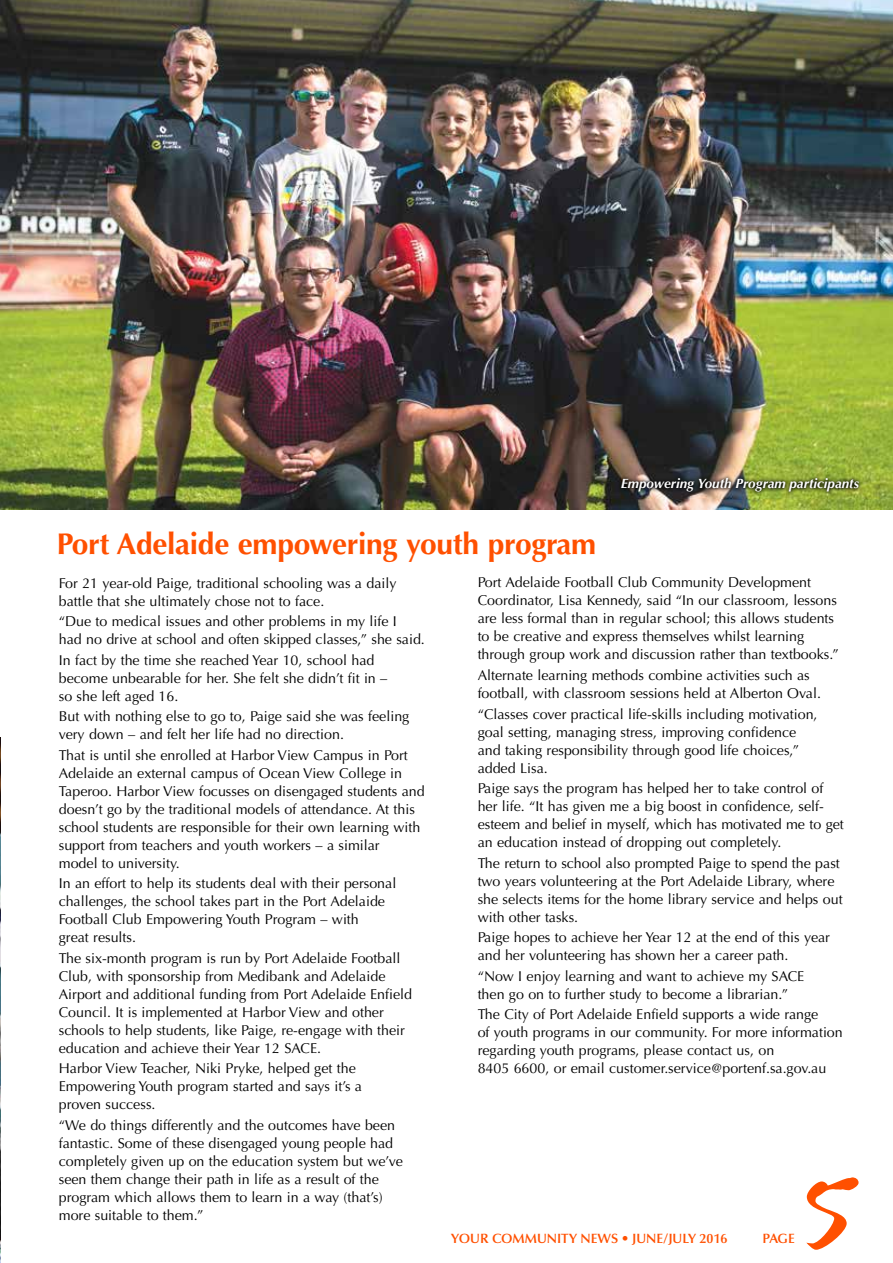
<style>
.page{position:relative;width:893px;height:1263px;background:#fff}
.page>*{position:absolute;margin:0;border:0;box-sizing:border-box;transform-origin:0 0}
.t1{font:120px "Gizmo";color:#ff5000}
.t2{font:700 30px "Optima LT Std";letter-spacing:-.01em;color:#ff5000}
.t3{font:14.25px/18px "Optima LT Std";color:#000}
.t4{font:600 13.5px "Optima LT Std";color:#ff5000}
.t5{font:italic 700 13.5px "Optima LT Std";color:#fff}
</style>
<div class="page">
<img style="left:1px;top:0;width:892px;height:509px">
<img style="left:0;top:737px;width:1px;height:526px">
<img style="left:617px;top:474px;width:246px;height:22px">
<h2 class="t2" style="left:57px;top:527px;width:541px">Port Adelaide empowering youth program</h2>
<p class="t5" style="left:621px;top:476px;width:240px">Empowering Youth Program participants</p>
<p class="t3" style="left:59px;top:574px;width:339px">For 21 year-old Paige, traditional schooling was a daily battle that she ultimately chose not to face.</p>
<p class="t3" style="left:59px;top:612px;width:368px">“Due to medical issues and other problems in my life I<br>had no drive at school and often skipped classes,” she said.</p>
<p class="t3" style="left:59px;top:651px;width:330px">In fact by the time she reached Year 10, school had become unbearable for her. She felt she didn’t fit in – so she left aged 16.</p>
<p class="t3" style="left:59px;top:707px;width:352px">But with nothing else to go to, Paige said she was feeling very down – and felt her life had no direction.</p>
<p class="t3" style="left:59px;top:746px;width:367px">That is until she enrolled at Harbor View Campus in Port Adelaide an external campus of Ocean View College in Taperoo. Harbor View focusses on disengaged students and doesn’t go by the traditional models of attendance. At this school students are responsible for their own learning with support from teachers and youth workers – a similar<br>model to university.</p>
<p class="t3" style="left:59px;top:875px;width:339px">In an effort to help its students deal with their personal challenges, the school takes part in the Port Adelaide Football Club Empowering Youth Program – with<br>great results.</p>
<p class="t3" style="left:59px;top:949px;width:355px">The six-month program is run by Port Adelaide Football Club, with sponsorship from Medibank and Adelaide Airport and additional funding from Port Adelaide Enfield Council. It is implemented at Harbor View and other schools to help students, like Paige, re-engage with their education and achieve their Year 12 SACE.</p>
<p class="t3" style="left:59px;top:1060px;width:305px">Harbor View Teacher, Niki Pryke, helped get the<br>Empowering Youth program started and says it’s a proven success.</p>
<p class="t3" style="left:59px;top:1116px;width:345px">“We do things differently and the outcomes have been fantastic. Some of these disengaged young people had completely given up on the education system but we’ve seen them change their path in life as a result of the program which allows them to learn in a way (that’s) more suitable to them.”</p>
<p class="t3" style="left:478px;top:574px;width:363px">Port Adelaide Football Club Community Development Coordinator, Lisa Kennedy, said “In our classroom, lessons are less formal than in regular school; this allows students to be creative and express themselves whilst learning through group work and discussion rather than textbooks.”</p>
<p class="t3" style="left:478px;top:666px;width:345px">Alternate learning methods combine activities such as football, with classroom sessions held at Alberton Oval.</p>
<p class="t3" style="left:478px;top:705px;width:341px">“Classes cover practical life-skills including motivation, goal setting, managing stress, improving confidence and taking responsibility through good life choices,” added Lisa.</p>
<p class="t3" style="left:478px;top:779px;width:368px">Paige says the program has helped her to take control of her life. “It has given me a big boost in confidence, self&shy;esteem and belief in myself, which has motivated me to get an education instead of dropping out completely.</p>
<p class="t3" style="left:478px;top:854px;width:366px">The return to school also prompted Paige to spend the past two years volunteering at the Port Adelaide Library, where she selects items for the home library service and helps out with other tasks.</p>
<p class="t3" style="left:478px;top:928px;width:354px">Paige hopes to achieve her Year 12 at the end of this year and her volunteering has shown her a career path.</p>
<p class="t3" style="left:478px;top:967px;width:328px">“Now I enjoy learning and want to achieve my SACE then go on to further study to become a librarian.”</p>
<p class="t3" style="left:478px;top:1006px;width:367px">The City of Port Adelaide Enfield supports a wide range<br>of youth programs in our community. For more information regarding youth programs, please contact us, on<br>8405 6600, or email customer.service@portenf.sa.gov.au</p>
<p class="t4" style="left:451px;top:1231px;width:278px">YOUR COMMUNITY NEWS • JUNE/JULY 2016</p>
<p class="t4" style="left:763px;top:1231px;width:34px">PAGE</p>
<h1 class="t1" style="left:803px;top:1144px;width:54px">5</h1>
</div>
